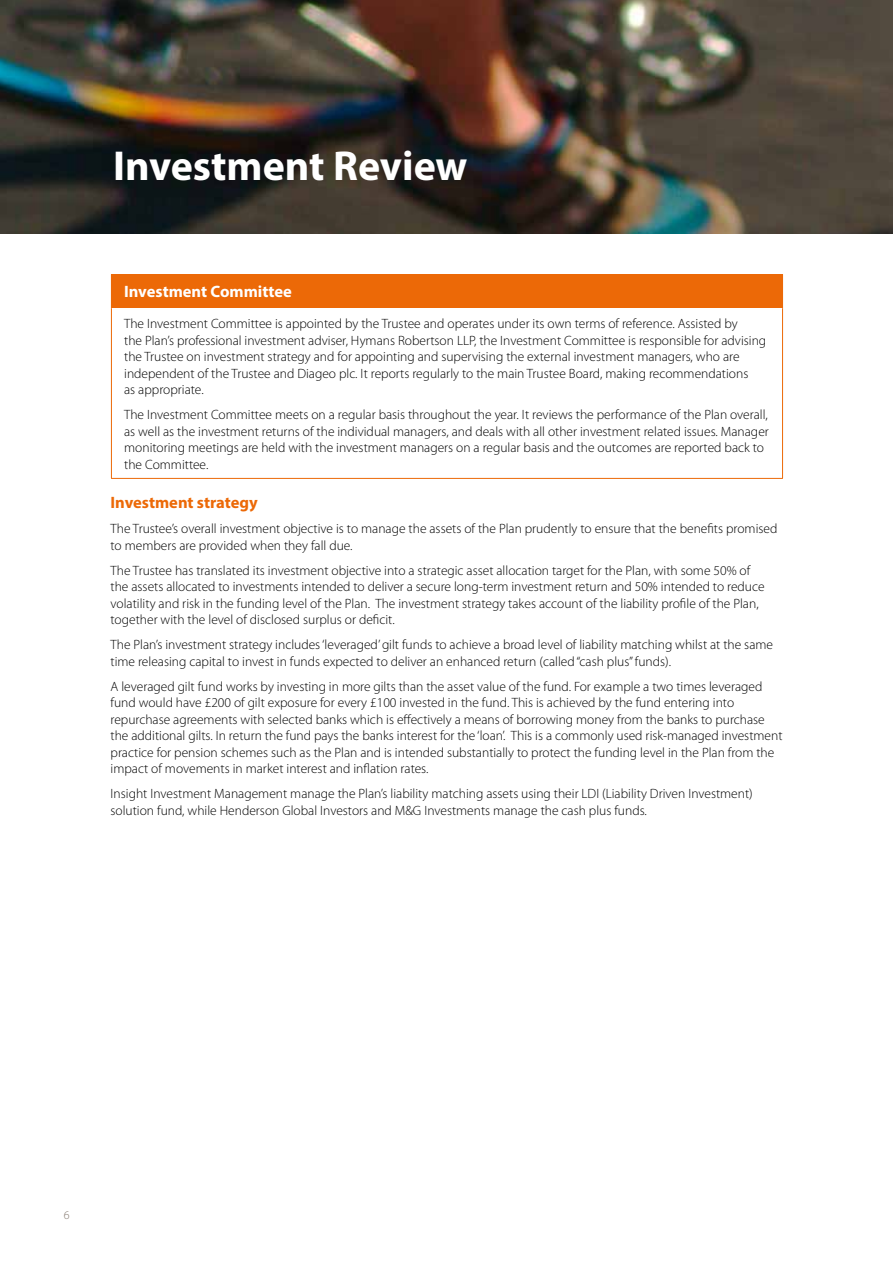
<style>
.page{position:relative;width:893px;height:1263px;background:#fff}
.page>*{position:absolute;margin:0;border:0;box-sizing:border-box;transform-origin:0 0}
.t1{font:700 42px "Myriad Pro";color:#fff}
.t2{font:700 16.5px "Myriad Pro";color:#fff}
.t3{font:700 16.5px "Myriad Pro";color:#ec6907}
.t4{font:300 13.5px/16.5px "Myriad Pro";color:#000}
.t5{font:300 12px "Myriad Pro";color:#85796f}
</style>
<div class="page">
<img style="left:0;top:0;width:893px;height:234px">
<div style="left:111px;top:274px;width:671px;height:34px;background:#ec6907"></div>
<hr style="left:782px;top:274px;width:1px;height:34px;background:#ec6907">
<hr style="left:111px;top:308px;width:1px;height:170px;background:#ec6907">
<hr style="left:782px;top:308px;width:1px;height:170px;background:#ec6907">
<hr style="left:111px;top:478px;width:672px;height:1px;background:#ec6907">
<h1 class="t1" style="left:113px;top:138px;width:356px">Investment Review</h1>
<p class="t2" style="left:124px;top:281px;width:169px">Investment Committee</p>
<p class="t4" style="left:124px;top:316px;width:644px">The Investment Committee is appointed by the Trustee and operates under its own terms of reference. Assisted by<br>the Plan’s professional investment adviser, Hymans Robertson LLP, the Investment Committee is responsible for advising the Trustee on investment strategy and for appointing and supervising the external investment managers, who are independent of the Trustee and Diageo plc. It reports regularly to the main Trustee Board, making recommendations<br>as appropriate.</p>
<p class="t4" style="left:124px;top:407px;width:646px">The Investment Committee meets on a regular basis throughout the year. It reviews the performance of the Plan overall, as well as the investment returns of the individual managers, and deals with all other investment related issues. Manager monitoring meetings are held with the investment managers on a regular basis and the outcomes are reported back to the Committee.</p>
<p class="t3" style="left:111px;top:492px;width:149px">Investment strategy</p>
<p class="t4" style="left:111px;top:521px;width:668px">The Trustee’s overall investment objective is to manage the assets of the Plan prudently to ensure that the benefits promised to members are provided when they fall due.</p>
<p class="t4" style="left:111px;top:562px;width:656px">The Trustee has translated its investment objective into a strategic asset allocation target for the Plan, with some 50% of the assets allocated to investments intended to deliver a secure long-term investment return and 50% intended to reduce volatility and risk in the funding level of the Plan. The investment strategy takes account of the liability profile of the Plan, together with the level of disclosed surplus or deficit.</p>
<p class="t4" style="left:111px;top:637px;width:664px">The Plan’s investment strategy includes ‘leveraged’ gilt funds to achieve a broad level of liability matching whilst at the same time releasing capital to invest in funds expected to deliver an enhanced return (called “cash plus” funds).</p>
<p class="t4" style="left:111px;top:678px;width:673px">A leveraged gilt fund works by investing in more gilts than the asset value of the fund. For example a two times leveraged fund would have £200 of gilt exposure for every £100 invested in the fund. This is achieved by the fund entering into repurchase agreements with selected banks which is effectively a means of borrowing money from the banks to purchase the additional gilts. In return the fund pays the banks interest for the ‘loan’. This is a commonly used risk-managed investment practice for pension schemes such as the Plan and is intended substantially to protect the funding level in the Plan from the impact of movements in market interest and inflation rates.</p>
<p class="t4" style="left:111px;top:786px;width:644px">Insight Investment Management manage the Plan’s liability matching assets using their LDI (Liability Driven Investment) solution fund, while Henderson Global Investors and M&amp;G Investments manage the cash plus funds.</p>
<p class="t5" style="left:64px;top:1208px;width:7px">6</p>
</div>
